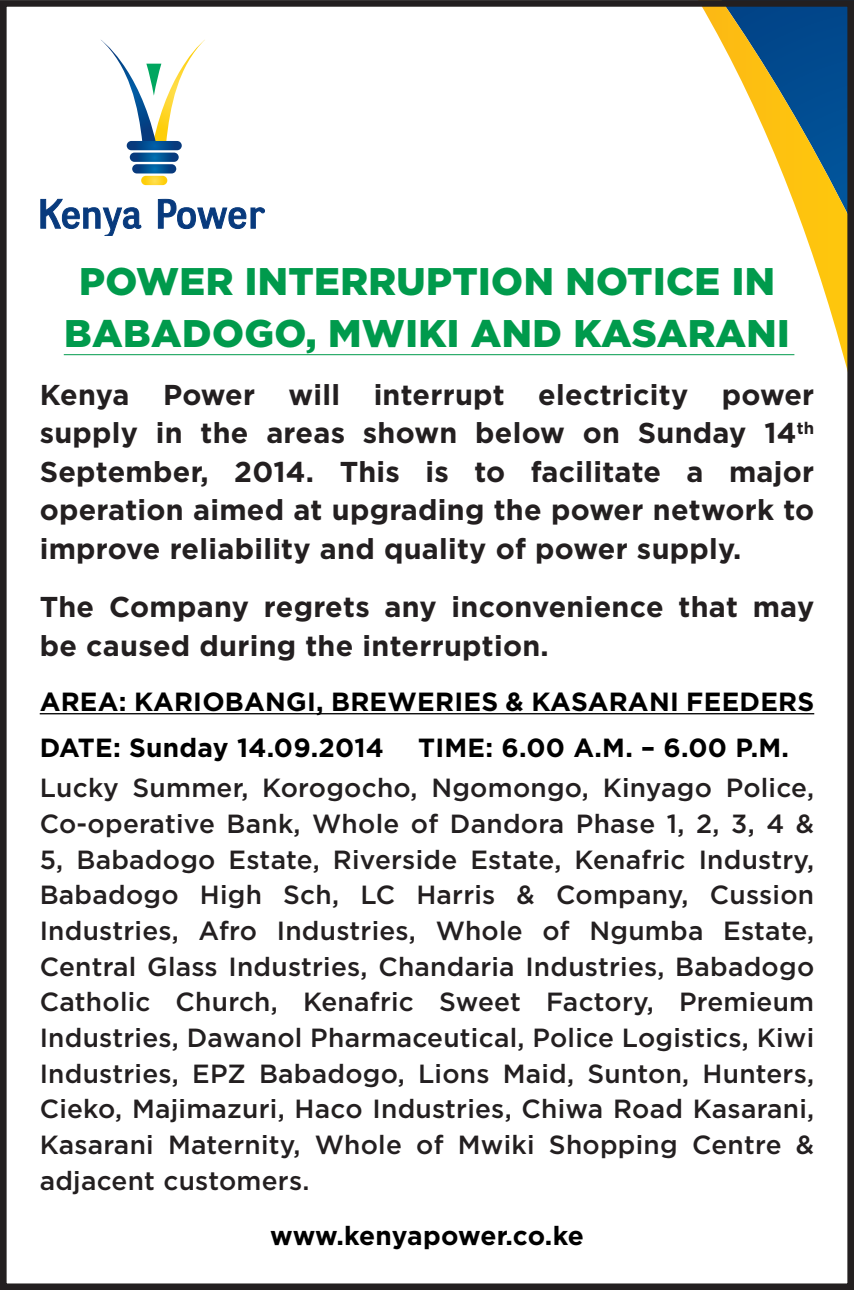
<style>
.page{position:relative;width:854px;height:1290px;background:#fff}
.page>*{position:absolute;margin:0;border:0;box-sizing:border-box;transform-origin:0 0}
.Head_2_1{font:900 38.5px/51.8px "Gotham";letter-spacing:.01em;color:#009a4c;text-align:center}
.t1{font:700 28.7px/38.5px "Gotham";letter-spacing:.01em;color:#231f20;text-align:justify}
.t2{font:500 26.25px/35.7px "Gotham";letter-spacing:.01em;color:#231f20;text-align:justify}
.t3{font:700 26.25px "Gotham";letter-spacing:.01em;color:#000}
</style>
<div class="page">
<svg style="left:41px;top:199px;width:100px;height:36px"></svg>
<svg style="left:158px;top:199px;width:107px;height:30px"></svg>
<svg style="left:141px;top:176px;width:26px;height:9px"></svg>
<svg style="left:132px;top:164px;width:44px;height:9px"></svg>
<svg style="left:101px;top:39px;width:104px;height:123px"></svg>
<svg style="left:697px;top:8px;width:148px;height:354px"></svg>
<div style="left:0;top:0;width:853px;height:1290px;border:7px solid #231f20"></div>
<hr style="left:64px;top:354px;width:730px;height:1px;background:#009a4c">
<hr style="left:40px;top:713px;width:774px;height:1px;background:#000">
<p class="Head_2_1" style="left:64px;top:255px;width:726px">POWER INTERRUPTION NOTICE IN<br>BABADOGO, MWIKI AND KASARANI</p>
<p class="t1" style="left:40px;top:375px;width:775px">Kenya Power will interrupt electricity power supply in the areas shown below on Sunday 14<sup>th </sup>September, 2014. This is to facilitate a major operation aimed at upgrading the power network to improve reliability and quality of power supply.</p>
<p class="t1" style="left:40px;top:587px;width:775px">The Company regrets any inconvenience that may be caused during the interruption.</p>
<p class="t3" style="left:40px;top:684px;width:775px">AREA: KARIOBANGI, BREWERIES &amp; KASARANI FEEDERS</p>
<p class="t3" style="left:40px;top:730px;width:345px">DATE: Sunday 14.09.2014</p>
<p class="t3" style="left:418px;top:730px;width:372px">TIME: 6.00 A.M. – 6.00 P.M.</p>
<p class="t2" style="left:40px;top:770px;width:775px">Lucky Summer, Korogocho, Ngomongo, Kinyago Police, Co-operative Bank, Whole of Dandora Phase 1, 2, 3, 4 &amp; 5, Babadogo Estate, Riverside Estate, Kenafric Industry, Babadogo High Sch, LC Harris &amp; Company, Cussion Industries, Afro Industries, Whole of Ngumba Estate, Central Glass Industries, Chandaria Industries, Babadogo Catholic Church, Kenafric Sweet Factory, Premieum Industries, Dawanol Pharmaceutical, Police Logistics, Kiwi Industries, EPZ Babadogo, Lions Maid, Sunton, Hunters, Cieko, Majimazuri, Haco Industries, Chiwa Road Kasarani, Kasarani Maternity, Whole of Mwiki Shopping Centre &amp; adjacent customers.</p>
<p class="t3" style="left:270px;top:1218px;width:315px">www.kenyapower.co.ke</p>
</div>
